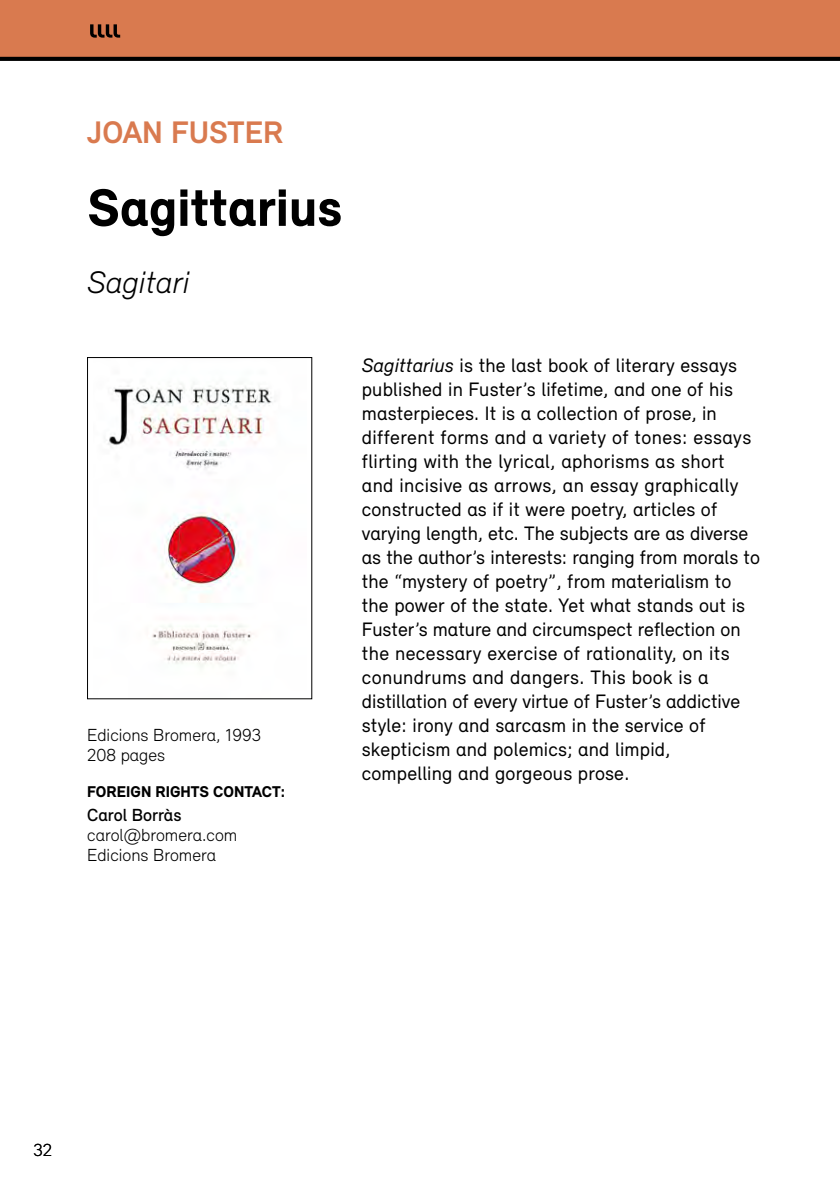
<style>
.page{position:relative;width:840px;height:1191px;background:#fff}
.page>*{position:absolute;margin:0;border:0;box-sizing:border-box;transform-origin:0 0}
.t1{font:900 54px "Relevant";color:#000}
.t2{font:700 32px "Relevant";color:#d97a4f}
.t3{font:italic 300 32px "Relevant";color:#000}
.t4{font:20px/24px "Relevant";letter-spacing:.01em;color:#000}
.t5{font:300 18px/20px "Relevant";color:#000}
.t6{font:500 18px "Relevant";color:#000}
.t7{font:900 16px "Relevant";color:#000}
.s1{font-style:italic}
</style>
<div class="page">
<div style="left:0;top:0;width:839px;height:59px;background:#d97a4f"></div>
<svg style="left:0;top:57px;width:839px;height:4px;background:#040404"></svg>
<svg style="left:90px;top:24px;width:30px;height:14px"></svg>
<img style="left:108px;top:383px;width:167px;height:285px">
<div style="left:87px;top:357px;width:225px;height:342px;border:1px solid #000"></div>
<h2 class="t2" style="left:87px;top:113px;width:198px">JOAN FUSTER</h2>
<h1 class="t1" style="left:87px;top:175px;width:256px">Sagittarius</h1>
<h2 class="t3" style="left:87px;top:263px;width:103px">Sagitari</h2>
<p class="t5" style="left:87px;top:724px;width:175px">Edicions Bromera, 1993<br>208 pages</p>
<p class="t7" style="left:87px;top:781px;width:199px">FOREIGN RIGHTS CONTACT:</p>
<p class="t6" style="left:87px;top:804px;width:96px">Carol Borràs</p>
<p class="t5" style="left:87px;top:824px;width:151px">carol@bromera.com<br>Edicions Bromera</p>
<p class="t4" style="left:361px;top:353px;width:399px"><span class="s1">Sagittarius</span> is the last book of literary essays published in Fuster’s lifetime, and one of his masterpieces. It is a collection of prose, in different forms and a variety of tones: essays flirting with the lyrical, aphorisms as short and incisive as arrows, an essay graphically constructed as if it were poetry, articles of varying length, etc. The subjects are as diverse as the author’s interests: ranging from morals to the “mystery of poetry”, from materialism to the power of the state. Yet what stands out is Fuster’s mature and circumspect reflection on the necessary exercise of rationality, on its conundrums and dangers. This book is a distillation of every virtue of Fuster’s addictive style: irony and sarcasm in the service of skepticism and polemics; and limpid, compelling and gorgeous prose.</p>
<p class="t5" style="left:34px;top:1139px;width:20px">32</p>
</div>
